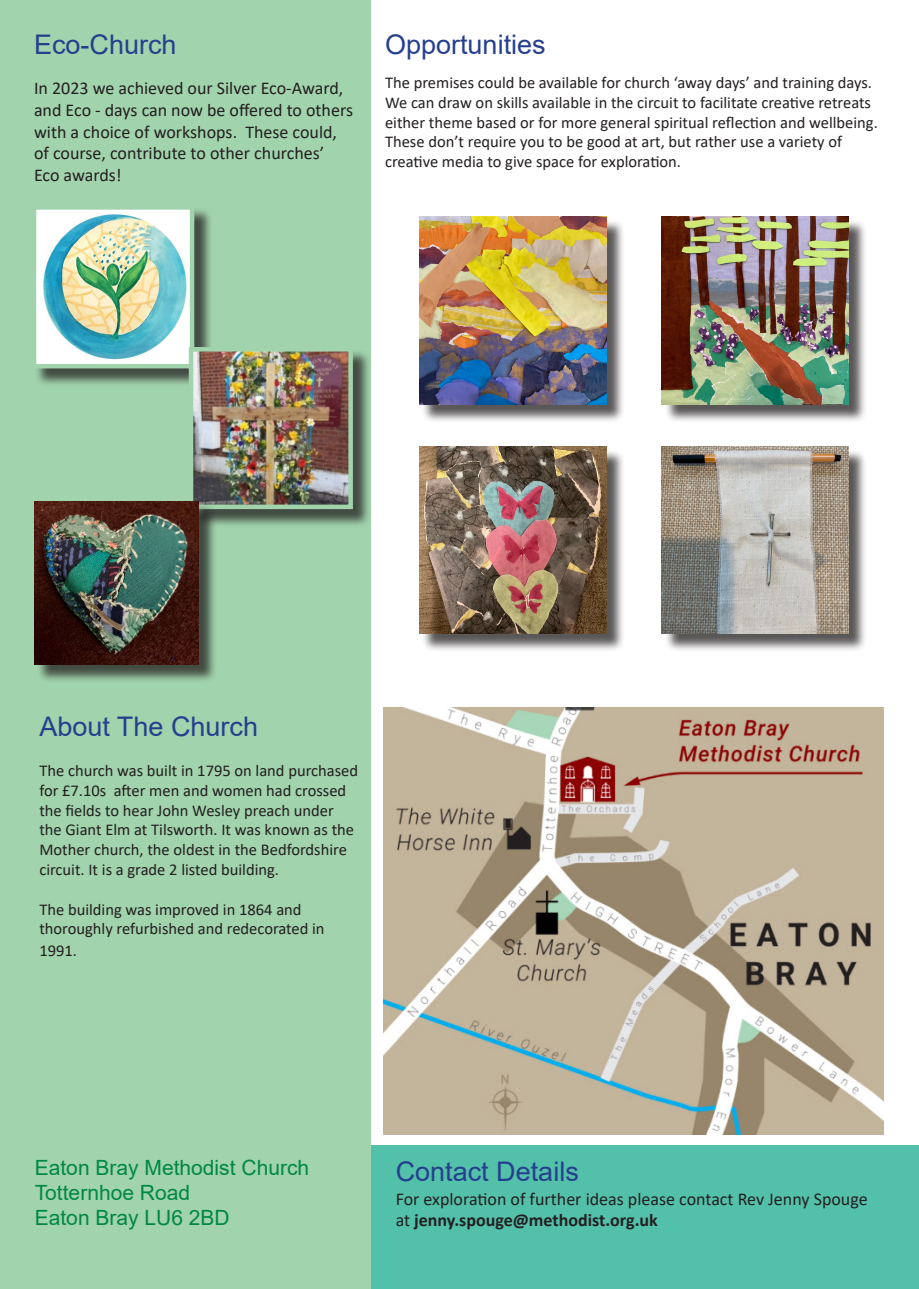
<style>
.page{position:relative;width:919px;height:1289px;background:#fff}
.page>*{position:absolute;margin:0;border:0;box-sizing:border-box;transform-origin:0 0}
.t1{font:27px "Arial";color:#253f8e}
.t2{font:21px "Arial";color:#008843}
.t3{font:18px/21.6px "Calibri";color:#231f20}
.t4{font:16.5px/19.8px "Calibri";color:#231f20}
.s1{font-weight:700}
</style>
<div class="page">
<div style="left:358px;top:1145px;width:560px;height:143px;background:#53c0aa"></div>
<div style="left:0;top:0;width:370px;height:1288px;background:#a1d3ac"></div>
<img style="left:384px;top:707px;width:499px;height:427px">
<div style="left:421px;top:219px;width:204px;height:204px;background:#231f20;opacity:.75"></div>
<img style="left:419px;top:217px;width:187px;height:187px">
<div style="left:34px;top:207px;width:179px;height:180px;background:#231f20;opacity:.75"></div>
<img style="left:37px;top:210px;width:152px;height:153px">
<div style="left:32px;top:205px;width:162px;height:163px;border:4px solid #a1d3ac"></div>
<div style="left:191px;top:349px;width:180px;height:178px;background:#231f20;opacity:.75"></div>
<img style="left:194px;top:352px;width:154px;height:152px">
<div style="left:189px;top:347px;width:164px;height:162px;border:4px solid #a1d3ac"></div>
<div style="left:36px;top:503px;width:181px;height:180px;background:#231f20;opacity:.75"></div>
<img style="left:34px;top:501px;width:165px;height:163px">
<div style="left:663px;top:219px;width:204px;height:204px;background:#231f20;opacity:.75"></div>
<img style="left:661px;top:217px;width:187px;height:187px">
<div style="left:421px;top:449px;width:204px;height:203px;background:#231f20;opacity:.75"></div>
<img style="left:419px;top:446px;width:187px;height:188px">
<div style="left:663px;top:449px;width:204px;height:203px;background:#231f20;opacity:.75"></div>
<img style="left:661px;top:446px;width:187px;height:188px">
<p class="t1" style="left:34px;top:26px;width:144px">Eco-Church</p>
<p class="t3" style="left:34px;top:77px;width:320px">In 2023 we achieved our Silver Eco-Award, and Eco - days can now be offered to others with a choice of workshops. These could, of course, contribute to other churches’ Eco awards!</p>
<p class="t1" style="left:385px;top:26px;width:162px">Opportunities</p>
<p class="t4" style="left:385px;top:72px;width:494px">The premises could be available for church ‘away days’ and training days.<br>We can draw on skills available in the circuit to facilitate creative retreats either theme based or for more general spiritual reflection and wellbeing.<br>These don’t require you to be good at art, but rather use a variety of creative media to give space for exploration.</p>
<p class="t1" style="left:39px;top:708px;width:220px">About The Church</p>
<p class="t4" style="left:39px;top:760px;width:320px">The church was built in 1795 on land purchased for £7.10s after men and women had crossed the fields to hear John Wesley preach under the Giant Elm at Tilsworth. It was known as the Mother church, the oldest in the Bedfordshire circuit. It is a grade 2 listed building.</p>
<p class="t4" style="left:39px;top:898px;width:287px">The building was improved in 1864 and thoroughly refurbished and redecorated in</p>
<p class="t4" style="left:39px;top:940px;width:39px">1991.</p>
<p class="t2" style="left:35px;top:1152px;width:276px">Eaton Bray Methodist Church</p>
<p class="t2" style="left:35px;top:1177px;width:157px">Totternhoe Road</p>
<p class="t2" style="left:35px;top:1203px;width:196px">Eaton Bray LU6 2BD</p>
<p class="t1" style="left:395px;top:1152px;width:185px">Contact Details</p>
<p class="t3" style="left:395px;top:1187px;width:473px">For exploration of further ideas please contact Rev Jenny Spouge at <span class="s1">jenny.spouge@methodist.org.uk</span></p>
</div>
